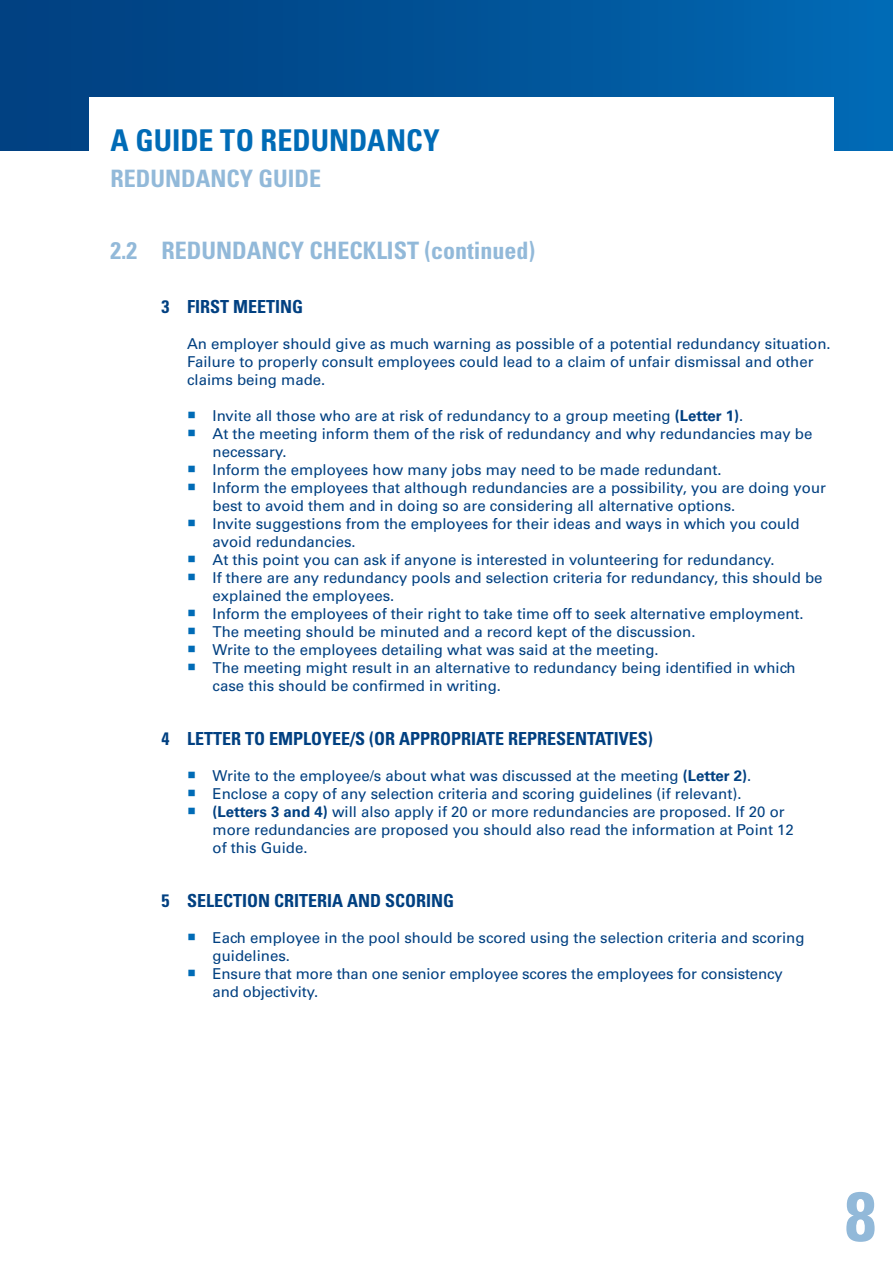
<style>
.page{position:relative;width:893px;height:1263px;background:#fff}
.page>*{position:absolute;margin:0;border:0;box-sizing:border-box;transform-origin:0 0}
.t1{font:700 condensed 69.75px "Univers LT Std";color:#92b9d9}
.t2{font:700 condensed 30px "Univers LT Std";color:#006bb6}
.t3{font:700 condensed 24px "Univers LT Std";color:#92b9d9}
.t4{font:700 condensed 18px "Univers LT Std";color:#014081}
.t5{font:15px/18px "Univers LT Std";color:#014081}
.s1{font-weight:700}
</style>
<div class="page">
<div style="left:0;top:0;width:893px;height:151px;background:linear-gradient(to right,#003d7d,#0168b3)"></div>
<div style="left:89px;top:98px;width:744px;height:70px;background:#fff"></div>
<h2 class="t2" style="left:111px;top:121px;width:331px">A GUIDE TO REDUNDANCY</h2>
<h3 class="t3" style="left:111px;top:163px;width:212px">REDUNDANCY GUIDE</h3>
<h3 class="t3" style="left:111px;top:235px;width:44px">2.2 REDUND</h3>
<h3 class="t3" style="left:247px;top:235px;width:30px">ANCY</h3>
<h3 class="t3" style="left:310px;top:235px;width:227px">CHECKLIST (CONTINUED)</h3>
<p class="t4" style="left:162px;top:295px;width:143px">3 FIRST MEETING</p>
<p class="t5" style="left:187px;top:334px;width:645px">An employer should give as much warning as possible of a potential redundancy situation.<br>Failure to properly consult employees could lead to a claim of unfair dismissal and other claims being made.</p>
<p class="t5" style="left:213px;top:406px;width:615px">Invite all those who are at risk of redundancy to a group meeting <span class="s1">(Letter 1)</span>.<br>At the meeting inform them of the risk of redundancy and why redundancies may be necessary.<br>Inform the employees how many jobs may need to be made redundant.<br>Inform the employees that although redundancies are a possibility, you are doing your best to avoid them and in doing so are considering all alternative options.<br>Invite suggestions from the employees for their ideas and ways in which you could avoid redundancies.<br>At this point you can ask if anyone is interested in volunteering for redundancy.<br>If there are any redundancy pools and selection criteria for redundancy, this should be explained the employees.<br>Inform the employees of their right to take time off to seek alternative employment.<br>The meeting should be minuted and a record kept of the discussion.<br>Write to the employees detailing what was said at the meeting.<br>The meeting might result in an alternative to redundancy being identified in which case this should be confirmed in writing.</p>
<p class="t4" style="left:162px;top:727px;width:493px">4 LETTER TO EMPLOYEE/S (OR APPROPRIATE REPRESENTATIVES)</p>
<p class="t5" style="left:213px;top:766px;width:583px">Write to the employee/s about what was discussed at the meeting <span class="s1">(Letter 2)</span>.<br>Enclose a copy of any selection criteria and scoring guidelines (if relevant). <span class="s1">(Letters 3 and 4)</span> will also apply if 20 or more redundancies are proposed. If 20 or more redundancies are proposed you should also read the information at Point 12 of this Guide.</p>
<p class="t4" style="left:162px;top:889px;width:294px">5 SELECTION CRITERIA AND SCORING</p>
<p class="t5" style="left:213px;top:928px;width:593px">Each employee in the pool should be scored using the selection criteria and scoring guidelines.<br>Ensure that more than one senior employee scores the employees for consistency and objectivity.</p>
<h1 class="t1" style="left:845px;top:1173px;width:32px">8</h1>
</div>
